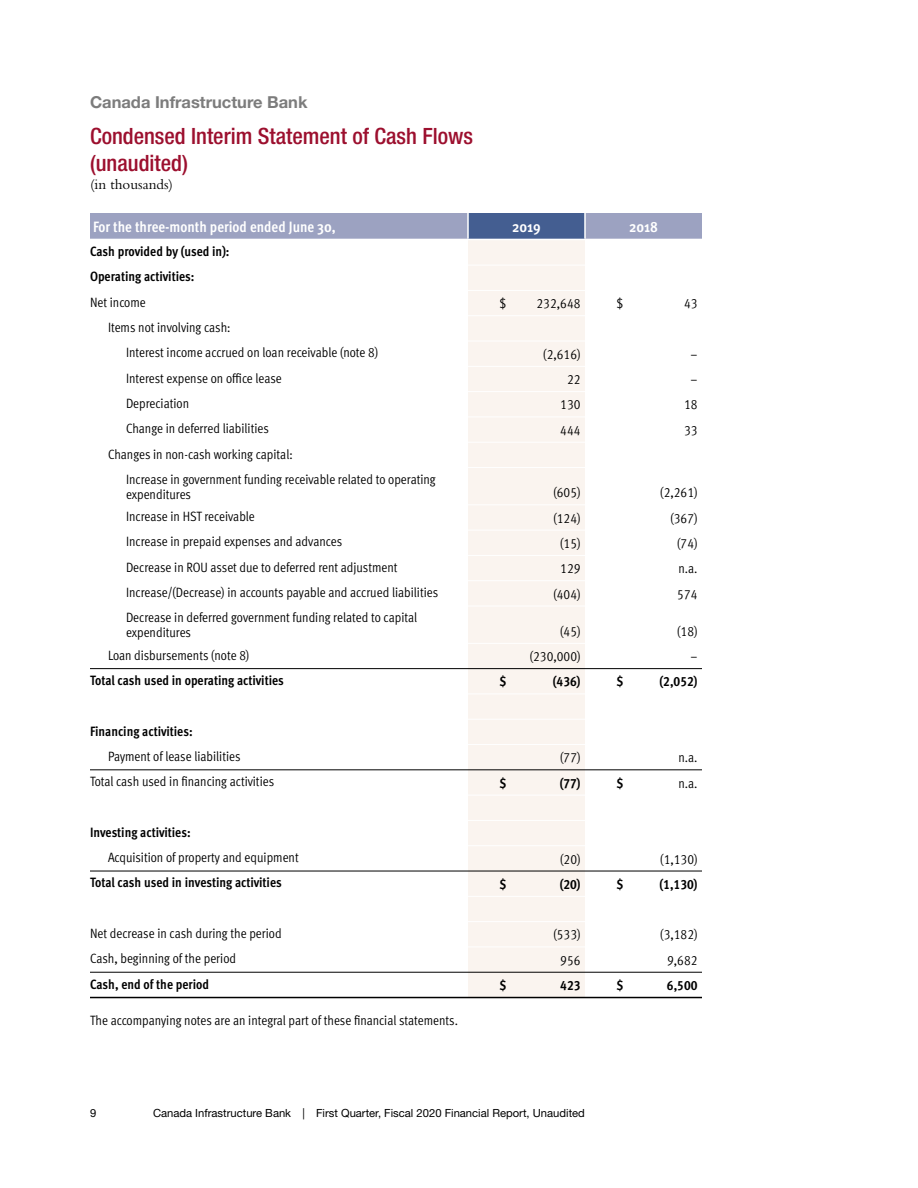
<style>
.page{position:relative;width:918px;height:1188px;background:#fff}
.page>*{position:absolute;margin:0;border:0;box-sizing:border-box;transform-origin:0 0}
.Head_B4_Table_TOC{font:500 condensed 22.5px/27px "Helvetica Neue LT Std";color:#9c0f2e}
.Head4_no_line{font:700 16.5px "Helvetica Neue LT Std";color:#7c7c7c}
.Table_heads{font:700 condensed 15px "Meta OT";color:#fff}
.Body{font:15px "Bembo Std";color:#000}
.Body_table{font:condensed 13.5px/15px "Meta OT";color:#000}
.Body_table-2{font:700 condensed 13.5px "Meta OT";color:#000}
.Body_num_table{font:condensed 13.5px "Meta OT";color:#000}
.Body_num_table-2{font:700 condensed 13.5px "Meta OT";color:#000}
.t1{font:11.25px "Helvetica Neue LT Std";color:#000}
</style>
<div class="page">
<div style="left:90px;top:213px;width:612px;height:26px;background:#9ca2c1"></div>
<div style="left:468px;top:213px;width:117px;height:26px;background:#445e91"></div>
<svg style="left:90px;top:669px;width:378px;height:328px"></svg>
<div style="left:468px;top:240px;width:117px;height:757px;background:#faf4ef"></div>
<hr style="left:468px;top:265px;width:117px;height:1px;background:#fff">
<hr style="left:468px;top:290px;width:117px;height:1px;background:#fff">
<hr style="left:468px;top:315px;width:117px;height:1px;background:#fff">
<hr style="left:468px;top:341px;width:117px;height:1px;background:#fff">
<hr style="left:468px;top:366px;width:117px;height:1px;background:#fff">
<hr style="left:468px;top:391px;width:117px;height:1px;background:#fff">
<hr style="left:468px;top:417px;width:117px;height:1px;background:#fff">
<hr style="left:468px;top:442px;width:117px;height:1px;background:#fff">
<hr style="left:468px;top:467px;width:117px;height:1px;background:#fff">
<hr style="left:468px;top:504px;width:117px;height:1px;background:#fff">
<hr style="left:468px;top:530px;width:117px;height:1px;background:#fff">
<hr style="left:468px;top:555px;width:117px;height:1px;background:#fff">
<hr style="left:468px;top:580px;width:117px;height:1px;background:#fff">
<hr style="left:468px;top:606px;width:117px;height:1px;background:#fff">
<hr style="left:468px;top:694px;width:117px;height:1px;background:#fff">
<hr style="left:468px;top:719px;width:117px;height:1px;background:#fff">
<hr style="left:468px;top:795px;width:117px;height:1px;background:#fff">
<hr style="left:468px;top:820px;width:117px;height:1px;background:#fff">
<hr style="left:468px;top:896px;width:117px;height:1px;background:#fff">
<hr style="left:468px;top:921px;width:117px;height:1px;background:#fff">
<hr style="left:467px;top:213px;width:2px;height:26px;background:#fff">
<hr style="left:584px;top:213px;width:2px;height:26px;background:#fff">
<hr style="left:90px;top:997px;width:378px;height:1px;background:#000">
<hr style="left:90px;top:972px;width:378px;height:1px;background:#000">
<hr style="left:90px;top:871px;width:378px;height:1px;background:#000">
<hr style="left:90px;top:668px;width:378px;height:1px;background:#000">
<hr style="left:468px;top:643px;width:117px;height:1px;background:#fff">
<hr style="left:468px;top:668px;width:117px;height:1px;background:#000">
<hr style="left:585px;top:668px;width:117px;height:1px;background:#000">
<hr style="left:468px;top:845px;width:117px;height:1px;background:#fff">
<hr style="left:468px;top:871px;width:117px;height:1px;background:#000">
<hr style="left:585px;top:871px;width:117px;height:1px;background:#000">
<hr style="left:468px;top:997px;width:117px;height:1px;background:#000">
<hr style="left:585px;top:997px;width:117px;height:1px;background:#000">
<hr style="left:468px;top:947px;width:117px;height:1px;background:#fff">
<hr style="left:468px;top:972px;width:117px;height:1px;background:#000">
<hr style="left:585px;top:972px;width:117px;height:1px;background:#000">
<hr style="left:90px;top:769px;width:378px;height:1px;background:#000">
<hr style="left:468px;top:744px;width:117px;height:1px;background:#fff">
<hr style="left:468px;top:769px;width:117px;height:1px;background:#000">
<hr style="left:585px;top:769px;width:117px;height:1px;background:#000">
<p class="Head4_no_line" style="left:90px;top:92px;width:219px">Canada Infrastructure Bank</p>
<p class="Head_B4_Table_TOC" style="left:90px;top:122px;width:385px">Condensed Interim Statement of Cash Flows (unaudited)</p>
<p class="Body" style="left:90px;top:176px;width:85px">(in thousands)</p>
<p class="Table_heads" style="left:93px;top:217px;width:244px">For the three-month period ended June 30,</p>
<p class="Table_heads" style="left:512px;top:217px;width:30px">2019</p>
<p class="Table_heads" style="left:629px;top:217px;width:30px">2018</p>
<p class="Body_table-2" style="left:90px;top:243px;width:141px">Cash provided by (used in):</p>
<p class="Body_table-2" style="left:90px;top:268px;width:106px">Operating activities:</p>
<p class="Body_table" style="left:90px;top:294px;width:57px">Net income</p>
<p class="Body_num_table" style="left:500px;top:295px;width:8px">$</p>
<p class="Body_num_table" style="left:537px;top:295px;width:45px">232,648</p>
<p class="Body_num_table" style="left:616px;top:295px;width:8px">$</p>
<p class="Body_num_table" style="left:684px;top:295px;width:15px">43</p>
<p class="Body_table" style="left:108px;top:320px;width:124px">Items not involving cash:</p>
<p class="Body_table" style="left:126px;top:345px;width:254px">Interest income accrued on loan receivable (note 8)</p>
<p class="Body_num_table" style="left:543px;top:346px;width:39px">(2,616)</p>
<p class="Body_num_table" style="left:690px;top:346px;width:9px">–</p>
<p class="Body_table" style="left:126px;top:370px;width:157px">Interest expense on office lease</p>
<p class="Body_num_table" style="left:567px;top:371px;width:15px">22</p>
<p class="Body_num_table" style="left:690px;top:371px;width:9px">–</p>
<p class="Body_table" style="left:126px;top:396px;width:65px">Depreciation</p>
<p class="Body_num_table" style="left:560px;top:396px;width:22px">130</p>
<p class="Body_num_table" style="left:684px;top:396px;width:15px">18</p>
<p class="Body_table" style="left:126px;top:421px;width:144px">Change in deferred liabilities</p>
<p class="Body_num_table" style="left:560px;top:422px;width:22px">444</p>
<p class="Body_num_table" style="left:684px;top:422px;width:15px">33</p>
<p class="Body_table" style="left:108px;top:446px;width:186px">Changes in non-cash working capital:</p>
<p class="Body_table" style="left:126px;top:471px;width:311px">Increase in government funding receivable related to operating expenditures</p>
<p class="Body_num_table" style="left:554px;top:484px;width:28px">(605)</p>
<p class="Body_num_table" style="left:660px;top:484px;width:39px">(2,261)</p>
<p class="Body_table" style="left:126px;top:509px;width:130px">Increase in HST receivable</p>
<p class="Body_num_table" style="left:554px;top:510px;width:28px">(124)</p>
<p class="Body_num_table" style="left:670px;top:510px;width:28px">(367)</p>
<p class="Body_table" style="left:126px;top:534px;width:218px">Increase in prepaid expenses and advances</p>
<p class="Body_num_table" style="left:560px;top:535px;width:22px">(15)</p>
<p class="Body_num_table" style="left:677px;top:535px;width:22px">(74)</p>
<p class="Body_table" style="left:126px;top:559px;width:273px">Decrease in ROU asset due to deferred rent adjustment</p>
<p class="Body_num_table" style="left:560px;top:560px;width:22px">129</p>
<p class="Body_num_table" style="left:678px;top:560px;width:21px">n.a.</p>
<p class="Body_table" style="left:126px;top:585px;width:314px">Increase/(Decrease) in accounts payable and accrued liabilities</p>
<p class="Body_num_table" style="left:554px;top:585px;width:28px">(404)</p>
<p class="Body_num_table" style="left:677px;top:585px;width:22px">574</p>
<p class="Body_table" style="left:126px;top:610px;width:293px">Decrease in deferred government funding related to capital expenditures</p>
<p class="Body_num_table" style="left:560px;top:623px;width:22px">(45)</p>
<p class="Body_num_table" style="left:677px;top:623px;width:22px">(18)</p>
<p class="Body_table" style="left:108px;top:647px;width:143px">Loan disbursements (note 8)</p>
<p class="Body_num_table" style="left:530px;top:648px;width:52px">(230,000)</p>
<p class="Body_num_table" style="left:690px;top:648px;width:9px">–</p>
<p class="Body_table-2" style="left:90px;top:672px;width:195px">Total cash used in operating activities</p>
<p class="Body_num_table-2" style="left:500px;top:673px;width:8px">$</p>
<p class="Body_num_table-2" style="left:553px;top:673px;width:29px">(436)</p>
<p class="Body_num_table-2" style="left:616px;top:673px;width:8px">$</p>
<p class="Body_num_table-2" style="left:660px;top:673px;width:39px">(2,052)</p>
<p class="Body_table-2" style="left:90px;top:722px;width:104px">Financing activities:</p>
<p class="Body_table" style="left:108px;top:748px;width:134px">Payment of lease liabilities</p>
<p class="Body_num_table" style="left:560px;top:749px;width:22px">(77)</p>
<p class="Body_num_table" style="left:678px;top:749px;width:21px">n.a.</p>
<p class="Body_table" style="left:90px;top:774px;width:186px">Total cash used in financing activities</p>
<p class="Body_num_table-2" style="left:500px;top:774px;width:8px">$</p>
<p class="Body_num_table-2" style="left:560px;top:774px;width:22px">(77)</p>
<p class="Body_num_table-2" style="left:616px;top:774px;width:8px">$</p>
<p class="Body_num_table" style="left:678px;top:775px;width:21px">n.a.</p>
<p class="Body_table-2" style="left:90px;top:823px;width:102px">Investing activities:</p>
<p class="Body_table" style="left:108px;top:850px;width:192px">Acquisition of property and equipment</p>
<p class="Body_num_table" style="left:560px;top:850px;width:22px">(20)</p>
<p class="Body_num_table" style="left:660px;top:850px;width:39px">(1,130)</p>
<p class="Body_table-2" style="left:90px;top:874px;width:193px">Total cash used in investing activities</p>
<p class="Body_num_table-2" style="left:500px;top:876px;width:8px">$</p>
<p class="Body_num_table-2" style="left:560px;top:876px;width:22px">(20)</p>
<p class="Body_num_table-2" style="left:616px;top:876px;width:8px">$</p>
<p class="Body_num_table-2" style="left:660px;top:876px;width:39px">(1,130)</p>
<p class="Body_table" style="left:90px;top:926px;width:193px">Net decrease in cash during the period</p>
<p class="Body_num_table" style="left:554px;top:926px;width:28px">(533)</p>
<p class="Body_num_table" style="left:660px;top:926px;width:39px">(3,182)</p>
<p class="Body_table" style="left:90px;top:951px;width:148px">Cash, beginning of the period</p>
<p class="Body_num_table" style="left:560px;top:952px;width:22px">956</p>
<p class="Body_num_table" style="left:667px;top:952px;width:32px">9,682</p>
<p class="Body_table-2" style="left:90px;top:975px;width:121px">Cash, end of the period</p>
<p class="Body_num_table-2" style="left:500px;top:977px;width:8px">$</p>
<p class="Body_num_table-2" style="left:560px;top:977px;width:22px">423</p>
<p class="Body_num_table-2" style="left:616px;top:977px;width:8px">$</p>
<p class="Body_num_table-2" style="left:667px;top:977px;width:32px">6,500</p>
<p class="Body_table" style="left:90px;top:1013px;width:369px">The accompanying notes are an integral part of these financial statements.</p>
<p class="t1" style="left:90px;top:1106px;width:8px">9</p>
<p class="t1" style="left:153px;top:1106px;width:433px">Canada Infrastructure Bank | First Quarter, Fiscal 2020 Financial Report, Unaudited</p>
</div>
